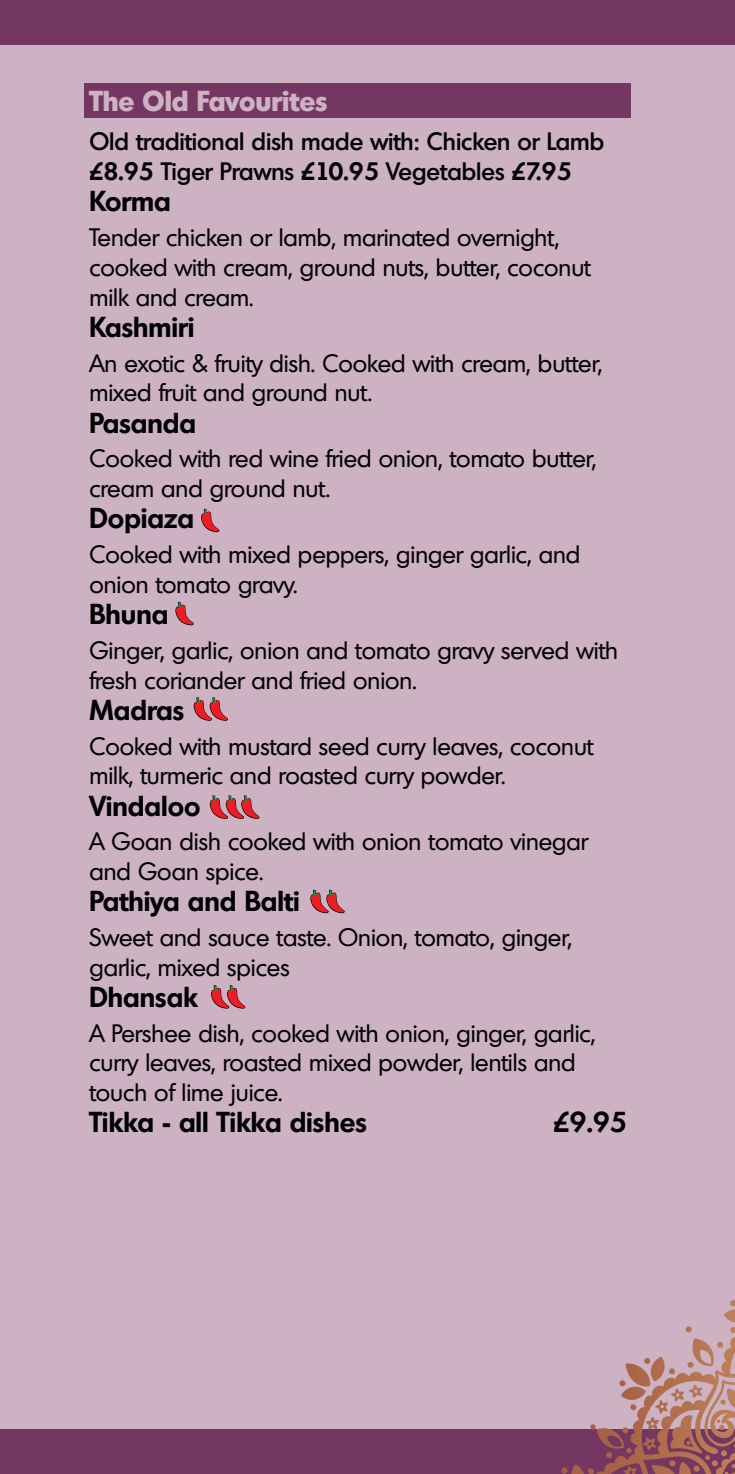
<style>
.page{position:relative;width:735px;height:1474px;background:#fff}
.page>*{position:absolute;margin:0;border:0;box-sizing:border-box;transform-origin:0 0}
.t1{font:600 28px "Montreal";color:#000}
.t2{font:700 28px "Montreal";color:#ccb2c2}
.t3{font:24.5px/29.8px "Montreal";color:#000}
.t4{font:500 24.5px/29.8px "Montreal";color:#000}
.s1{font-weight:600}
</style>
<div class="page">
<div style="left:0;top:0;width:734px;height:1473px;background:#ccb2c2"></div>
<div style="left:0;top:0;width:734px;height:45px;background:#733761"></div>
<div style="left:0;top:1429px;width:734px;height:44px;background:#733761"></div>
<svg style="left:595px;top:1300px;width:139px;height:173px"></svg>
<div style="left:84px;top:83px;width:546px;height:35px;background:#733761"></div>
<svg style="left:209px;top:795px;width:50px;height:24px"></svg>
<svg style="left:310px;top:889px;width:34px;height:24px"></svg>
<svg style="left:211px;top:985px;width:34px;height:23px"></svg>
<svg style="left:201px;top:508px;width:18px;height:24px"></svg>
<svg style="left:193px;top:697px;width:35px;height:23px"></svg>
<svg style="left:175px;top:601px;width:19px;height:24px"></svg>
<p class="t2" style="left:89px;top:82px;width:239px">The Old Favourites</p>
<p class="t4" style="left:89px;top:126px;width:516px">Old traditional dish made with: Chicken or Lamb <span class="s1">£8.95</span> Tiger Prawns <span class="s1">£10.95</span> Vegetables <span class="s1">£7.95</span></p>
<p class="t1" style="left:89px;top:183px;width:83px">Korma</p>
<p class="t3" style="left:89px;top:222px;width:502px">Tender chicken or lamb, marinated overnight, cooked with cream, ground nuts, butter, coconut milk and cream.</p>
<p class="t1" style="left:89px;top:308px;width:106px">Kashmiri</p>
<p class="t3" style="left:89px;top:347px;width:514px">An exotic &amp; fruity dish. Cooked with cream, butter, mixed fruit and ground nut.</p>
<p class="t1" style="left:89px;top:404px;width:108px">Pasanda</p>
<p class="t3" style="left:89px;top:443px;width:508px">Cooked with red wine fried onion, tomato butter, cream and ground nut.</p>
<p class="t1" style="left:89px;top:499px;width:106px">Dopiaza</p>
<p class="t3" style="left:89px;top:539px;width:492px">Cooked with mixed peppers, ginger garlic, and onion tomato gravy.</p>
<p class="t1" style="left:89px;top:595px;width:81px">Bhuna</p>
<p class="t3" style="left:89px;top:634px;width:530px">Ginger, garlic, onion and tomato gravy served with fresh coriander and fried onion.</p>
<p class="t1" style="left:89px;top:691px;width:96px">Madras</p>
<p class="t3" style="left:89px;top:730px;width:505px">Cooked with mustard seed curry leaves, coconut milk, turmeric and roasted curry powder.</p>
<p class="t1" style="left:89px;top:787px;width:112px">Vindaloo</p>
<p class="t3" style="left:89px;top:826px;width:500px">A Goan dish cooked with onion tomato vinegar and Goan spice.</p>
<p class="t1" style="left:89px;top:882px;width:212px">Pathiya and Balti</p>
<p class="t3" style="left:89px;top:921px;width:484px">Sweet and sauce taste. Onion, tomato, ginger, garlic, mixed spices</p>
<p class="t1" style="left:89px;top:978px;width:110px">Dhansak</p>
<p class="t3" style="left:89px;top:1017px;width:507px">A Pershee dish, cooked with onion, ginger, garlic, curry leaves, roasted mixed powder, lentils and touch of lime juice.</p>
<p class="t1" style="left:89px;top:1103px;width:279px">Tikka - all Tikka dishes</p>
<p class="t1" style="left:553px;top:1103px;width:75px">£9.95</p>
</div>
